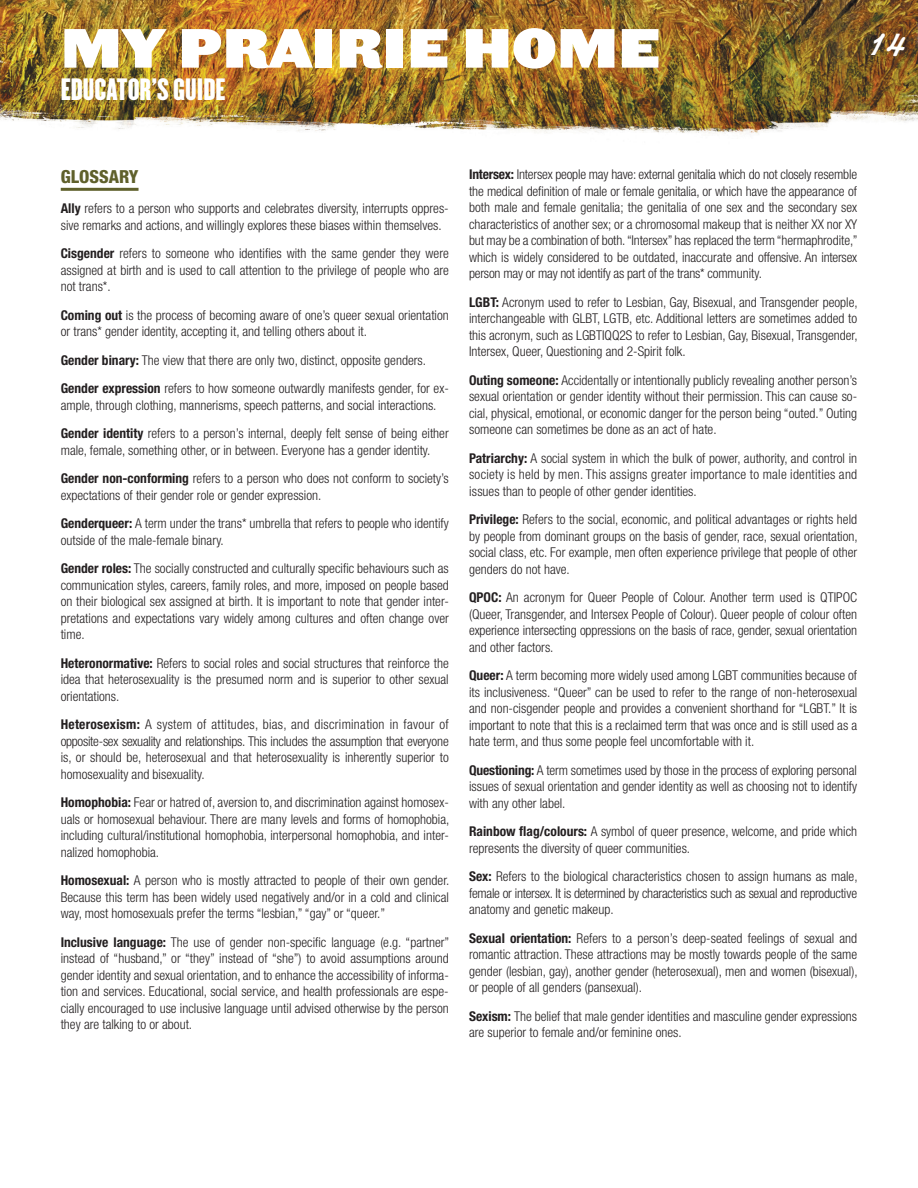
<style>
.page{position:relative;width:918px;height:1188px;background:#fff}
.page>*{position:absolute;margin:0;border:0;box-sizing:border-box;transform-origin:0 0}
.t1{font:52.5px "Leviathan HTF Black";color:#fff}
.t2{font:700 37.5px "Kaufmann";color:#fff}
.t3{font:27px "Champion HTF Lightweight";color:#fff}
.t4{font:800 condensed 18px "Helvetica Neue";color:#5f602b}
.t5{font:300 condensed 13.5px/16.5px "Helvetica Neue";color:#231f20;text-align:justify}
.s1{font-weight:700}
</style>
<div class="page">
<img style="left:0;top:0;width:918px;height:134px">
<hr style="left:61px;top:188px;width:78px;height:3px;background:#5f602b">
<h1 class="t1" style="left:61px;top:13px;width:601px">MY PRAIRIE HOME</h1>
<h3 class="t3" style="left:61px;top:72px;width:166px">EDUCATOR’S GUIDE</h3>
<h2 class="t2" style="left:870px;top:20px;width:38px">14</h2>
<h3 class="t4" style="left:61px;top:166px;width:40px">GLOSSAR</h3>
<h3 class="t4" style="left:129px;top:166px;width:11px">Y</h3>
<p class="t5" style="left:61px;top:200px;width:390px"><span class="s1">Ally</span> refers to a person who supports and celebrates diversity, interrupts oppres&shy;sive remarks and actions, and willingly explores these biases within themselves.</p>
<p class="t5" style="left:61px;top:245px;width:390px"><span class="s1">Cisgender</span> refers to someone who identifies with the same gender they were assigned at birth and is used to call attention to the privilege of people who are not trans*.</p>
<p class="t5" style="left:61px;top:307px;width:390px"><span class="s1">Coming out</span> is the process of becoming aware of one’s queer sexual orientation or trans* gender identity, accepting it, and telling others about it.</p>
<p class="t5" style="left:61px;top:346px;width:390px;line-height:28.5px"><span class="s1">Gender binary:</span> The view that there are only two, distinct, opposite genders.<br><span class="s1">Gender expression</span> refers to how someone outwardly manifests gender, for ex-</p>
<p class="t5" style="left:61px;top:391px;width:390px;line-height:28.5px">ample, through clothing, mannerisms, speech patterns, and social interactions.<br><span class="s1">Gender identity</span> refers to a person’s internal, deeply felt sense of being either</p>
<p class="t5" style="left:61px;top:436px;width:390px;line-height:28.5px">male, female, something other, or in between. Everyone has a gender identity.<br><span class="s1">Gender non-conforming</span> refers to a person who does not conform to society’s</p>
<p class="t5" style="left:61px;top:481px;width:390px;line-height:28.5px">expectations of their gender role or gender expression.<br><span class="s1">Genderqueer:</span> A term under the trans* umbrella that refers to people who identify</p>
<p class="t5" style="left:61px;top:526px;width:390px;line-height:28.5px">outside of the male-female binary.<br><span class="s1">Gender roles:</span> The socially constructed and culturally specific behaviours such as</p>
<p class="t5" style="left:61px;top:577px;width:390px">communication styles, careers, family roles, and more, imposed on people based on their biological sex assigned at birth. It is important to note that gender inter&shy;pretations and expectations vary widely among cultures and often change over time.</p>
<p class="t5" style="left:61px;top:655px;width:390px"><span class="s1">Heteronormative:</span> Refers to social roles and social structures that reinforce the idea that heterosexuality is the presumed norm and is superior to other sexual orientations.</p>
<p class="t5" style="left:61px;top:716px;width:390px"><span class="s1">Heterosexism:</span> A system of attitudes, bias, and discrimination in favour of opposite-sex sexuality and relationships. This includes the assumption that everyone is, or should be, heterosexual and that heterosexuality is inherently superior to homosexuality and bisexuality.</p>
<p class="t5" style="left:61px;top:794px;width:390px"><span class="s1">Homophobia:</span> Fear or hatred of, aversion to, and discrimination against homosex&shy;uals or homosexual behaviour. There are many levels and forms of homophobia, including cultural/institutional homophobia, interpersonal homophobia, and inter&shy;nalized homophobia.</p>
<p class="t5" style="left:61px;top:872px;width:390px"><span class="s1">Homosexual:</span> A person who is mostly attracted to people of their own gender.<br>Because this term has been widely used negatively and/or in a cold and clinical way, most homosexuals prefer the terms “lesbian,” “gay” or “queer.”</p>
<p class="t5" style="left:61px;top:934px;width:390px"><span class="s1">Inclusive language:</span> The use of gender non-specific language (e.g. “partner” instead of “husband,” or “they” instead of “she”) to avoid assumptions around gender identity and sexual orientation, and to enhance the accessibility of informa&shy;tion and services. Educational, social service, and health professionals are espe&shy;cially encouraged to use inclusive language until advised otherwise by the person they are talking to or about.</p>
<p class="t5" style="left:469px;top:166px;width:390px"><span class="s1">Intersex:</span> Intersex people may have: external genitalia which do not closely resemble the medical definition of male or female genitalia, or which have the appearance of both male and female genitalia; the genitalia of one sex and the secondary sex characteristics of another sex; or a chromosomal makeup that is neither XX nor XY but may be a combination of both.“Intersex” has replaced the term “hermaphrodite,” which is widely considered to be outdated, inaccurate and offensive. An intersex person may or may not identify as part of the trans* community.</p>
<p class="t5" style="left:469px;top:294px;width:390px"><span class="s1">LGBT:</span> Acronym used to refer to Lesbian, Gay, Bisexual, and Transgender people, interchangeable with GLBT, LGTB, etc. Additional letters are sometimes added to this acronym, such as LGBTIQQ2S to refer to Lesbian, Gay, Bisexual, Transgender, Intersex, Queer, Questioning and 2-Spirit folk.</p>
<p class="t5" style="left:469px;top:372px;width:390px"><span class="s1">Outing someone:</span> Accidentally or intentionally publicly revealing another person’s sexual orientation or gender identity without their permission. This can cause so&shy;cial, physical, emotional, or economic danger for the person being “outed.” Outing someone can sometimes be done as an act of hate.</p>
<p class="t5" style="left:469px;top:450px;width:390px"><span class="s1">Patriarchy:</span> A social system in which the bulk of power, authority, and control in society is held by men. This assigns greater importance to male identities and issues than to people of other gender identities.</p>
<p class="t5" style="left:469px;top:511px;width:390px"><span class="s1">Privilege:</span> Refers to the social, economic, and political advantages or rights held by people from dominant groups on the basis of gender, race, sexual orientation, social class, etc. For example, men often experience privilege that people of other genders do not have.</p>
<p class="t5" style="left:469px;top:589px;width:390px"><span class="s1">QPOC:</span> An acronym for Queer People of Colour. Another term used is QTIPOC (Queer, Transgender, and Intersex People of Colour). Queer people of colour often experience intersecting oppressions on the basis of race, gender, sexual orientation and other factors.</p>
<p class="t5" style="left:469px;top:667px;width:390px"><span class="s1">Queer:</span> A term becoming more widely used among LGBT communities because of its inclusiveness. “Queer” can be used to refer to the range of non-heterosexual and non-cisgender people and provides a convenient shorthand for “LGBT.” It is important to note that this is a reclaimed term that was once and is still used as a hate term, and thus some people feel uncomfortable with it.</p>
<p class="t5" style="left:469px;top:762px;width:390px"><span class="s1">Questioning:</span> A term sometimes used by those in the process of exploring personal issues of sexual orientation and gender identity as well as choosing not to identify with any other label.</p>
<p class="t5" style="left:469px;top:823px;width:390px"><span class="s1">Rainbow flag/colours:</span> A symbol of queer presence, welcome, and pride which represents the diversity of queer communities.</p>
<p class="t5" style="left:469px;top:868px;width:390px"><span class="s1">Sex:</span> Refers to the biological characteristics chosen to assign humans as male, female or intersex. It is determined by characteristics such as sexual and reproductive anatomy and genetic makeup.</p>
<p class="t5" style="left:469px;top:930px;width:390px"><span class="s1">Sexual orientation:</span> Refers to a person’s deep-seated feelings of sexual and romantic attraction. These attractions may be mostly towards people of the same gender (lesbian, gay), another gender (heterosexual), men and women (bisexual), or people of all genders (pansexual).</p>
<p class="t5" style="left:469px;top:1008px;width:390px"><span class="s1">Sexism:</span> The belief that male gender identities and masculine gender expressions are superior to female and/or feminine ones.</p>
</div>
